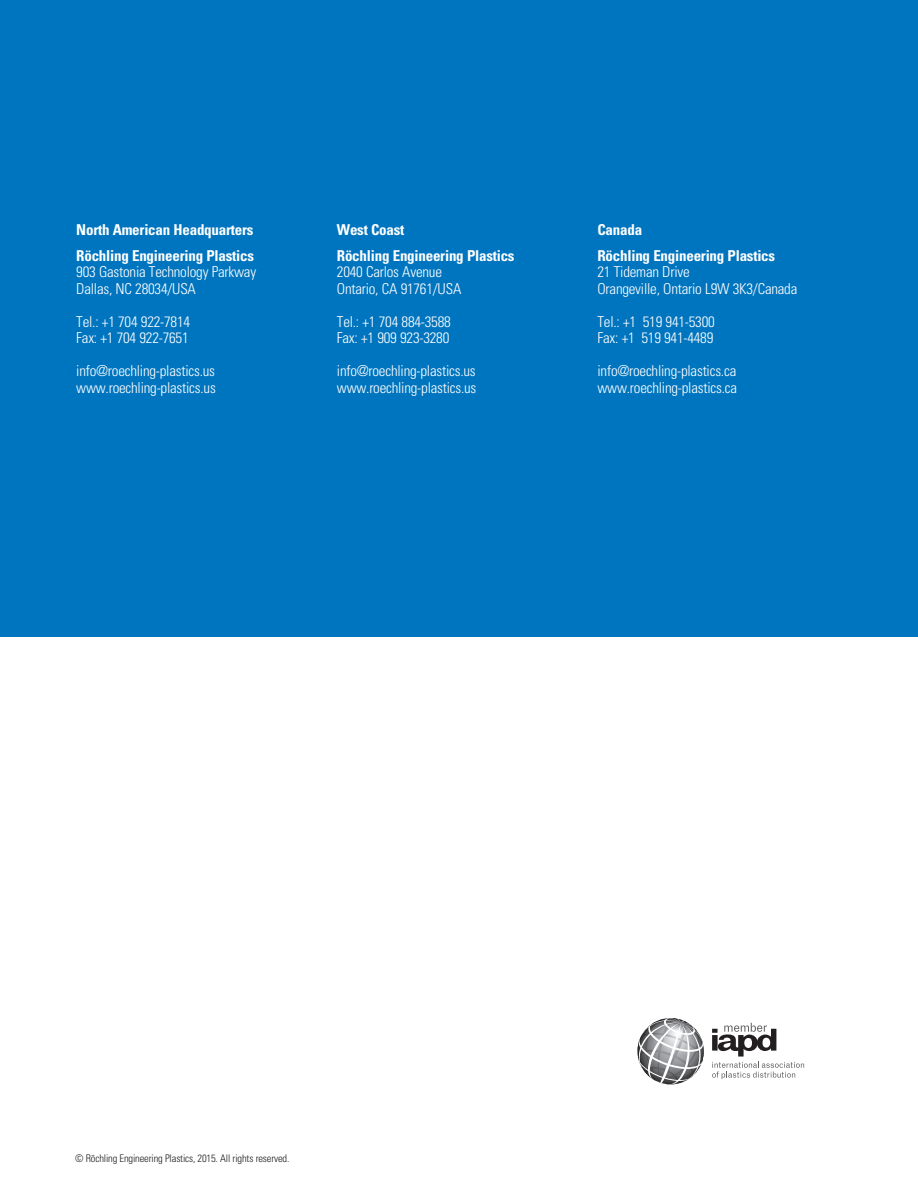
<style>
.page{position:relative;width:918px;height:1188px;background:#fff}
.page>*{position:absolute;margin:0;border:0;box-sizing:border-box;transform-origin:0 0}
.t1{font:300 condensed 15px "Univers";letter-spacing:-.015em;color:#fff}
.t2{font:700 condensed 15px "Univers";letter-spacing:-.015em;color:#fff}
.t3{font:300 condensed 10.5px "Univers";letter-spacing:-.015em;color:#231f20}
</style>
<div class="page">
<div style="left:0;top:0;width:918px;height:637px;background:#0075bf"></div>
<svg style="left:638px;top:1018px;width:66px;height:66px"></svg>
<svg style="left:712px;top:1023px;width:92px;height:56px"></svg>
<p class="t2" style="left:76px;top:221px;width:179px">North American Headquarters</p>
<p class="t2" style="left:76px;top:246px;width:179px">Röchling Engineering Plastics</p>
<p class="t1" style="left:76px;top:263px;width:181px">903 Gastonia Technology Parkway</p>
<p class="t1" style="left:76px;top:279px;width:121px">Dallas, NC 28034/USA</p>
<p class="t1" style="left:76px;top:312px;width:115px">Tel.: +1 704 922-7814</p>
<p class="t1" style="left:76px;top:329px;width:114px">Fax: +1 704 922-7651</p>
<p class="t1" style="left:76px;top:362px;width:140px">info@roechling-plastics.us</p>
<p class="t1" style="left:76px;top:378px;width:141px">www.roechling-plastics.us</p>
<p class="t2" style="left:337px;top:221px;width:69px">West Coast</p>
<p class="t2" style="left:337px;top:246px;width:179px">Röchling Engineering Plastics</p>
<p class="t1" style="left:337px;top:263px;width:107px">2040 Carlos Avenue</p>
<p class="t1" style="left:337px;top:279px;width:126px">Ontario, CA 91761/USA</p>
<p class="t1" style="left:337px;top:312px;width:115px">Tel.: +1 704 884-3588</p>
<p class="t1" style="left:337px;top:329px;width:114px">Fax: +1 909 923-3280</p>
<p class="t1" style="left:337px;top:362px;width:140px">info@roechling-plastics.us</p>
<p class="t1" style="left:337px;top:378px;width:141px">www.roechling-plastics.us</p>
<p class="t2" style="left:598px;top:221px;width:46px">Canada</p>
<p class="t2" style="left:598px;top:246px;width:179px">Röchling Engineering Plastics</p>
<p class="t1" style="left:598px;top:263px;width:94px">21 Tideman Drive</p>
<p class="t1" style="left:598px;top:279px;width:201px">Orangeville, Ontario L9W 3K3/Canada</p>
<p class="t1" style="left:598px;top:312px;width:119px">Tel.: +1 519 941-5300</p>
<p class="t1" style="left:598px;top:329px;width:117px">Fax: +1 519 941-4489</p>
<p class="t1" style="left:598px;top:362px;width:140px">info@roechling-plastics.ca</p>
<p class="t1" style="left:598px;top:378px;width:141px">www.roechling-plastics.ca</p>
<p class="t3" style="left:75px;top:1152px;width:216px">© Röchling Engineering Plastics, 2015. All rights reserved.</p>
</div>
